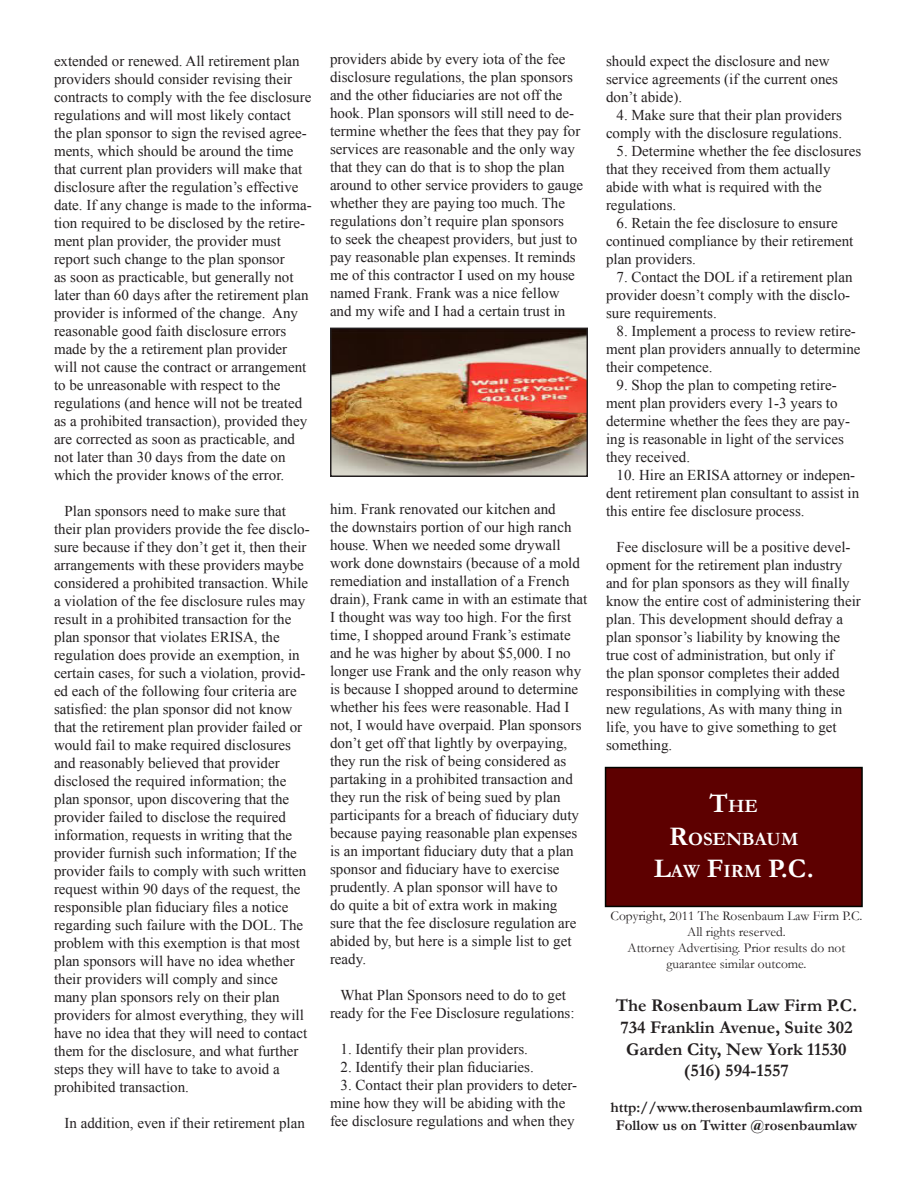
<style>
.page{position:relative;width:918px;height:1188px;background:#fff}
.page>*{position:absolute;margin:0;border:0;box-sizing:border-box;transform-origin:0 0}
.t1{font:700 27px "Garamond";color:#fff}
.t2{font:700 18.9px "Garamond";color:#fff}
.t3{font:700 18px "Garamond";color:#231f20}
.t4{font:15px/18px "Times New Roman";color:#231f20}
.t5{font:700 15px "Garamond";color:#231f20}
.t6{font:13.5px/16.2px "Garamond";color:#231f20;text-align:center}
.s1{font-size:27px}
.s2{font-size:18.9px}
</style>
<div class="page">
<div style="left:606px;top:768px;width:256px;height:138px;background:#5d0000"></div>
<div style="left:605px;top:767px;width:258px;height:140px;border:2px solid #000400"></div>
<img style="left:333px;top:331px;width:252px;height:143px">
<div style="left:330px;top:328px;width:258px;height:149px;border:2px solid #231f20"></div>
<p class="t4" style="left:54px;top:52px;width:259px">extended or renewed. All retirement plan providers should consider revising their contracts to comply with the fee disclosure regulations and will most likely contact the plan sponsor to sign the revised agree&shy;ments, which should be around the time that current plan providers will make that disclosure after the regulation’s effective date. If any change is made to the informa&shy;tion required to be disclosed by the retire&shy;ment plan provider, the provider must report such change to the plan sponsor<br>as soon as practicable, but generally not later than 60 days after the retirement plan provider is informed of the change. Any reasonable good faith disclosure errors made by the a retirement plan provider will not cause the contract or arrangement to be unreasonable with respect to the regulations (and hence will not be treated as a prohibited transaction), provided they are corrected as soon as practicable, and not later than 30 days from the date on which the provider knows of the error.</p>
<p class="t4" style="left:54px;top:502px;width:257px;text-indent:10px">Plan sponsors need to make sure that their plan providers provide the fee disclo&shy;sure because if they don’t get it, then their arrangements with these providers maybe considered a prohibited transaction. While a violation of the fee disclosure rules may result in a prohibited transaction for the plan sponsor that violates ERISA, the regulation does provide an exemption, in certain cases, for such a violation, provid&shy;ed each of the following four criteria are satisfied: the plan sponsor did not know that the retirement plan provider failed or would fail to make required disclosures and reasonably believed that provider disclosed the required information; the plan sponsor, upon discovering that the provider failed to disclose the required information, requests in writing that the provider furnish such information; If the provider fails to comply with such written request within 90 days of the request, the responsible plan fiduciary files a notice regarding such failure with the DOL. The problem with this exemption is that most plan sponsors will have no idea whether their providers will comply and since many plan sponsors rely on their plan providers for almost everything, they will have no idea that they will need to contact them for the disclosure, and what further steps they will have to take to avoid a prohibited transaction.</p>
<p class="t4" style="left:64px;top:1114px;width:242px">In addition, even if their retirement plan</p>
<p class="t4" style="left:330px;top:50px;width:255px">providers abide by every iota of the fee disclosure regulations, the plan sponsors and the other fiduciaries are not off the hook. Plan sponsors will still need to de&shy;termine whether the fees that they pay for services are reasonable and the only way that they can do that is to shop the plan around to other service providers to gauge whether they are paying too much. The regulations don’t require plan sponsors<br>to seek the cheapest providers, but just to pay reasonable plan expenses. It reminds me of this contractor I used on my house named Frank. Frank was a nice fellow and my wife and I had a certain trust in</p>
<p class="t4" style="left:330px;top:500px;width:259px">him. Frank renovated our kitchen and<br>the downstairs portion of our high ranch house. When we needed some drywall work done downstairs (because of a mold remediation and installation of a French drain), Frank came in with an estimate that I thought was way too high. For the first time, I shopped around Frank’s estimate and he was higher by about $5,000. I no longer use Frank and the only reason why is because I shopped around to determine whether his fees were reasonable. Had I not, I would have overpaid. Plan sponsors don’t get off that lightly by overpaying, they run the risk of being considered as partaking in a prohibited transaction and they run the risk of being sued by plan participants for a breach of fiduciary duty because paying reasonable plan expenses is an important fiduciary duty that a plan sponsor and fiduciary have to exercise prudently. A plan sponsor will have to<br>do quite a bit of extra work in making<br>sure that the fee disclosure regulation are abided by, but here is a simple list to get ready.</p>
<p class="t4" style="left:330px;top:986px;width:246px;text-align:center">What Plan Sponsors need to do to get ready for the Fee Disclosure regulations:</p>
<p class="t4" style="left:340px;top:1040px;width:189px">1. Identify their plan providers.</p>
<p class="t4" style="left:340px;top:1058px;width:195px">2. Identify their plan fiduciaries.</p>
<p class="t4" style="left:330px;top:1076px;width:249px;text-indent:10px">3. Contact their plan providers to deter&shy;mine how they will be abiding with the fee disclosure regulations and when they</p>
<p class="t4" style="left:606px;top:52px;width:234px">should expect the disclosure and new service agreements (if the current ones don’t abide).</p>
<p class="t4" style="left:606px;top:106px;width:238px;text-align:right">4. Make sure that their plan providers comply with the disclosure regulations.</p>
<p class="t4" style="left:606px;top:142px;width:257px;text-indent:10px">5. Determine whether the fee disclosures that they received from them actually abide with what is required with the regulations.</p>
<p class="t4" style="left:606px;top:214px;width:249px;text-indent:10px">6. Retain the fee disclosure to ensure continued compliance by their retirement plan providers.</p>
<p class="t4" style="left:606px;top:268px;width:248px;text-indent:10px">7. Contact the DOL if a retirement plan provider doesn’t comply with the disclo&shy;sure requirements.</p>
<p class="t4" style="left:606px;top:322px;width:256px;text-indent:10px">8. Implement a process to review retire&shy;ment plan providers annually to determine their competence.</p>
<p class="t4" style="left:606px;top:376px;width:246px;text-indent:10px">9. Shop the plan to competing retire&shy;ment plan providers every 1-3 years to determine whether the fees they are pay&shy;ing is reasonable in light of the services they received.</p>
<p class="t4" style="left:606px;top:466px;width:255px;text-indent:10px">10. Hire an ERISA attorney or indepen&shy;dent retirement plan consultant to assist in this entire fee disclosure process.</p>
<p class="t4" style="left:606px;top:538px;width:256px;text-indent:10px">Fee disclosure will be a positive devel&shy;opment for the retirement plan industry and for plan sponsors as they will finally know the entire cost of administering their plan. This development should defray a plan sponsor’s liability by knowing the true cost of administration, but only if<br>the plan sponsor completes their added responsibilities in complying with these new regulations, As with many thing in life, you have to give something to get something.</p>
<p class="t2" style="left:710px;top:794px;width:50px"><span class="s1">T</span>HE</p>
<p class="t2" style="left:669px;top:826px;width:131px"><span class="s1">R</span>OSENBAUM</p>
<p class="t1" style="left:654px;top:850px;width:162px">L<span class="s2">AW</span> F<span class="s2">IRM</span> P.C.</p>
<p class="t6" style="left:611px;top:907px;width:253px">Copyright, 2011 The Rosenbaum Law Firm P.C.<br>All rights reserved.</p>
<p class="t6" style="left:628px;top:939px;width:219px">Attorney Advertising. Prior results do not</p>
<p class="t6" style="left:666px;top:956px;width:142px">guarantee similar outcome.</p>
<p class="t3" style="left:616px;top:993px;width:243px">The Rosenbaum Law Firm P.C.</p>
<p class="t3" style="left:620px;top:1015px;width:234px">734 Franklin Avenue, Suite 302</p>
<p class="t3" style="left:626px;top:1037px;width:222px">Garden City, New York 11530</p>
<p class="t3" style="left:684px;top:1058px;width:107px">(516) 594-1557</p>
<p class="t5" style="left:610px;top:1097px;width:254px">http://www.therosenbaumlawfirm.com</p>
<p class="t5" style="left:616px;top:1115px;width:243px">Follow us on Twitter @rosenbaumlaw</p>
</div>
